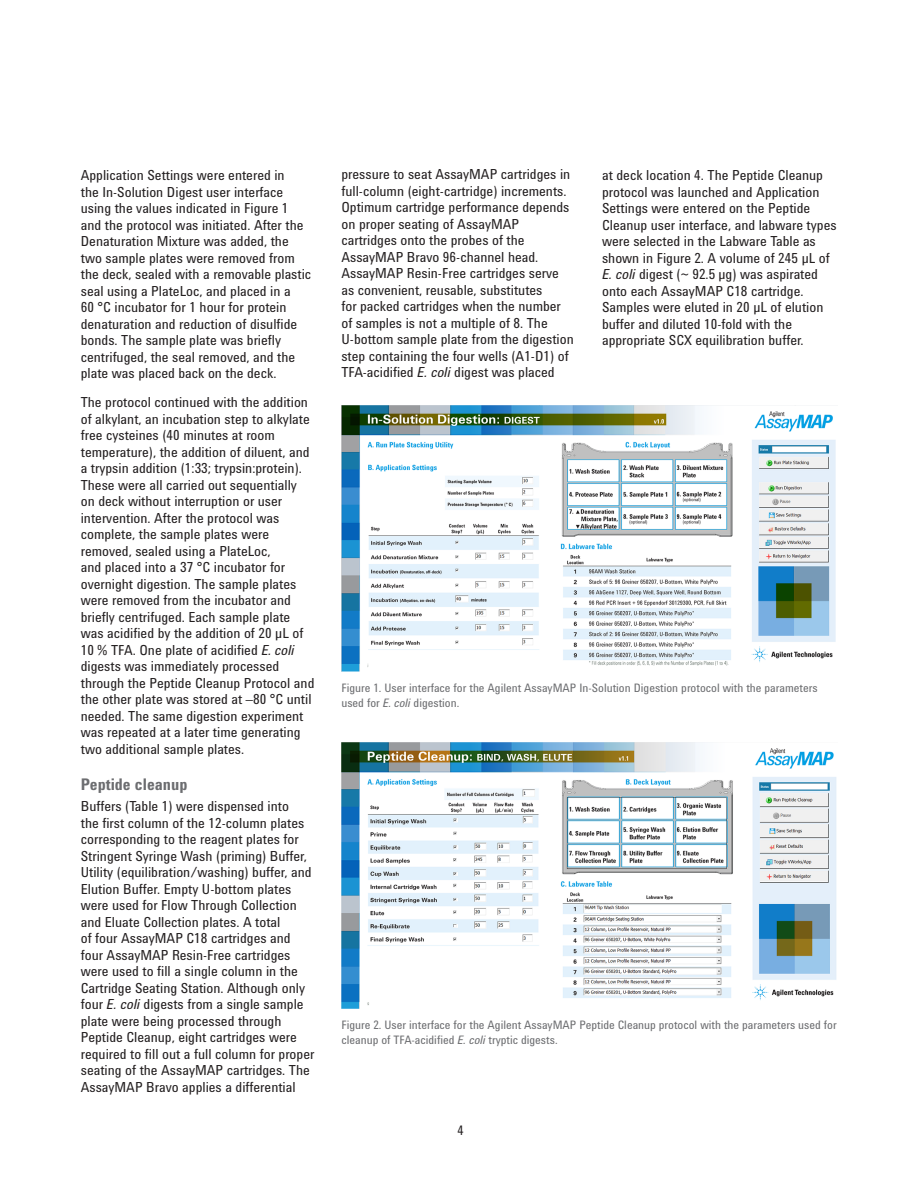
<style>
.page{position:relative;width:918px;height:1188px;background:#fff}
.page>*{position:absolute;margin:0;border:0;box-sizing:border-box;transform-origin:0 0}
.Subhead_2{font:700 16.5px "Agilent Condensed CFF";color:#6c6d70}
.Body_copy{font:14.25px/16.5px "Agilent Condensed CFF";color:#231f20}
.t1{font:13.5px "Agilent Condensed CFF";color:#231f20}
.t2{font:12px/15px "Agilent Condensed CFF";color:#6c6d70}
.s1{font-style:italic}
</style>
<div class="page">
<img style="left:341px;top:405px;width:495px;height:266px">
<img style="left:341px;top:742px;width:496px;height:266px">
<p class="Body_copy" style="left:81px;top:166px;width:232px">Application Settings were entered in<br>the In-Solution Digest user interface using the values indicated in Figure 1 and the protocol was initiated. After the Denaturation Mixture was added, the two sample plates were removed from the deck, sealed with a removable plastic seal using a PlateLoc, and placed in a<br>60 °C incubator for 1 hour for protein denaturation and reduction of disulfide bonds. The sample plate was briefly centrifuged, the seal removed, and the plate was placed back on the deck.</p>
<p class="Body_copy" style="left:81px;top:394px;width:235px">The protocol continued with the addition of alkylant, an incubation step to alkylate free cysteines (40 minutes at room temperature), the addition of diluent, and a trypsin addition (1:33; trypsin:protein).<br>These were all carried out sequentially on deck without interruption or user intervention. After the protocol was complete, the sample plates were removed, sealed using a PlateLoc,<br>and placed into a 37 °C incubator for overnight digestion. The sample plates were removed from the incubator and briefly centrifuged. Each sample plate was acidified by the addition of 20 µL of 10 % TFA. One plate of acidified <span class="s1">E. coli </span>digests was immediately processed through the Peptide Cleanup Protocol and the other plate was stored at –80 °C until needed. The same digestion experiment was repeated at a later time generating two additional sample plates.</p>
<p class="Subhead_2" style="left:81px;top:772px;width:108px">Peptide cleanup</p>
<p class="Body_copy" style="left:81px;top:797px;width:235px">Buffers (Table 1) were dispensed into<br>the first column of the 12-column plates corresponding to the reagent plates for Stringent Syringe Wash (priming) Buffer, Utility (equilibration/washing) buffer, and Elution Buffer. Empty U-bottom plates were used for Flow Through Collection and Eluate Collection plates. A total<br>of four AssayMAP C18 cartridges and four AssayMAP Resin-Free cartridges were used to fill a single column in the Cartridge Seating Station. Although only four <span class="s1">E. coli</span> digests from a single sample plate were being processed through Peptide Cleanup, eight cartridges were required to fill out a full column for proper seating of the AssayMAP cartridges. The AssayMAP Bravo applies a differential</p>
<p class="Body_copy" style="left:341px;top:166px;width:234px">pressure to seat AssayMAP cartridges in full-column (eight‑cartridge) increments.<br>Optimum cartridge performance depends on proper seating of AssayMAP cartridges onto the probes of the AssayMAP Bravo 96-channel head.<br>AssayMAP Resin-Free cartridges serve as convenient, reusable, substitutes<br>for packed cartridges when the number of samples is not a multiple of 8. The U-bottom sample plate from the digestion step containing the four wells (A1‑D1) of TFA-acidified <span class="s1">E. coli</span> digest was placed</p>
<p class="Body_copy" style="left:602px;top:166px;width:236px">at deck location 4. The Peptide Cleanup protocol was launched and Application Settings were entered on the Peptide Cleanup user interface, and labware types were selected in the Labware Table as shown in Figure 2. A volume of 245 µL of <span class="s1">E. coli</span> digest (~ 92.5 µg) was aspirated onto each AssayMAP C18 cartridge.<br>Samples were eluted in 20 µL of elution buffer and diluted 10-fold with the appropriate SCX equilibration buffer.</p>
<p class="t2" style="left:341px;top:680px;width:478px">Figure 1. User interface for the Agilent AssayMAP In-Solution Digestion protocol with the parameters used for <span class="s1">E. coli</span> digestion.</p>
<p class="t2" style="left:341px;top:1017px;width:497px">Figure 2. User interface for the Agilent AssayMAP Peptide Cleanup protocol with the parameters used for cleanup of TFA-acidified <span class="s1">E. coli</span> tryptic digests.</p>
<p class="t1" style="left:457px;top:1120px;width:8px">4</p>
</div>
